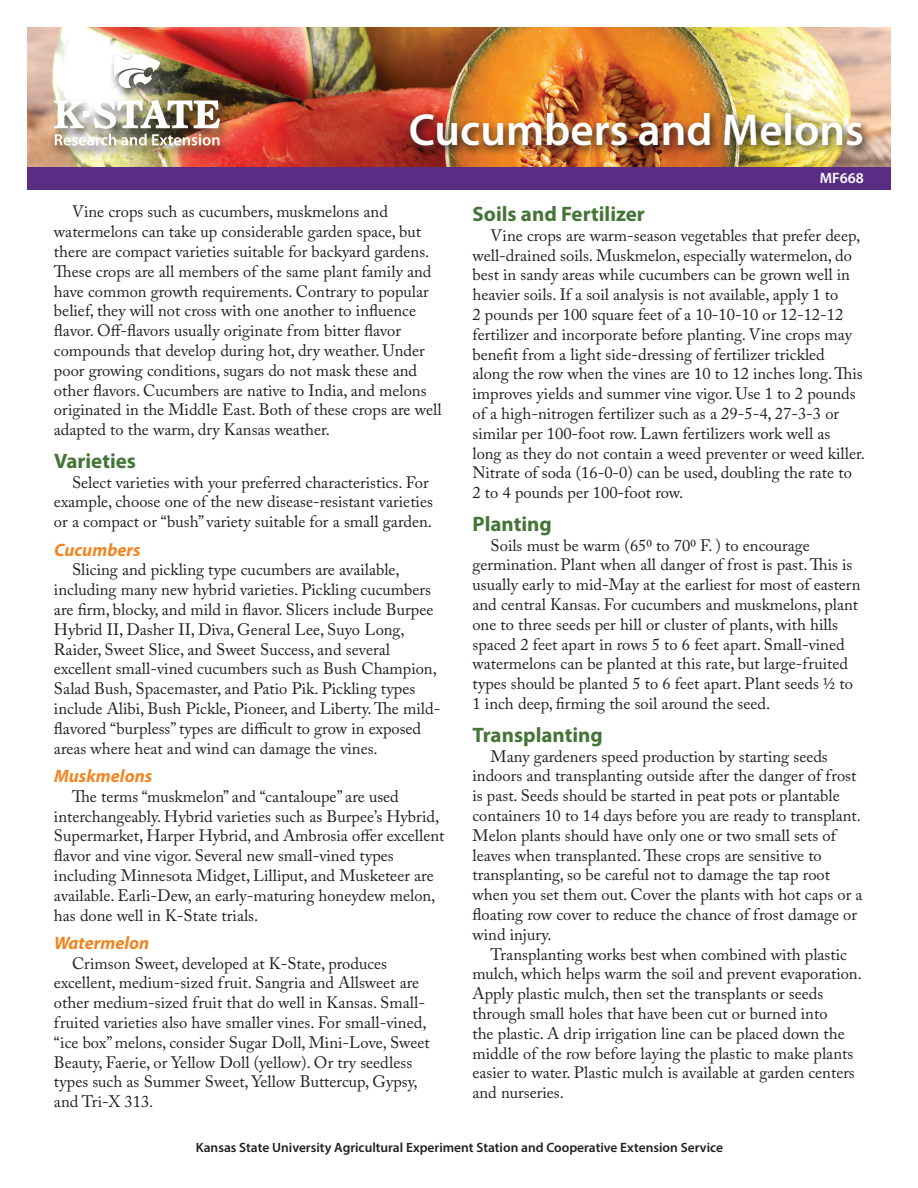
<style>
.page{position:relative;width:918px;height:1188px;background:#fff}
.page>*{position:absolute;margin:0;border:0;box-sizing:border-box;transform-origin:0 0}
.t1{font:600 45px "Myriad Pro";color:#fff}
.t2{font:700 21px "Myriad Pro";color:#457437}
.t3{font:italic 700 18px "Myriad Pro";color:#f08623}
.t4{font:16.5px/19.8px "Adobe Caslon Pro";color:#231f20}
.t5{font:600 15px "Myriad Pro";color:#fff}
.t6{font:600 13.5px "Myriad Pro";color:#231f20}
</style>
<div class="page">
<img style="left:27px;top:27px;width:864px;height:140px">
<div style="left:405px;top:108px;width:467px;height:49px;background:#231f20;opacity:.9"></div>
<div style="left:27px;top:167px;width:864px;height:23px;background:#592d83"></div>
<div style="left:50px;top:52px;width:181px;height:108px;background:#231f20;opacity:.75"></div>
<img style="left:54px;top:100px;width:166px;height:45px">
<svg style="left:114px;top:54px;width:46px;height:34px"></svg>
<h1 class="t1" style="left:409px;top:102px;width:457px">Cucumbers and Melons</h1>
<p class="t4" style="left:54px;top:202px;width:389px;text-indent:18px">Vine crops such as cucumbers, muskmelons and watermelons can take up considerable garden space, but there are compact varieties suitable for backyard gardens.<br>These crops are all members of the same plant family and have common growth requirements. Contrary to popular belief, they will not cross with one another to influence flavor. Off-flavors usually originate from bitter flavor compounds that develop during hot, dry weather. Under poor growing conditions, sugars do not mask these and other flavors. Cucumbers are native to India, and melons originated in the Middle East. Both of these crops are well adapted to the warm, dry Kansas weather.</p>
<p class="t2" style="left:54px;top:447px;width:84px">Varieties</p>
<p class="t4" style="left:54px;top:472px;width:380px;text-indent:18px">Select varieties with your preferred characteristics. For example, choose one of the new disease-resistant varieties or a compact or “bush” variety suitable for a small garden.</p>
<p class="t3" style="left:54px;top:538px;width:88px">Cucumbers</p>
<p class="t4" style="left:54px;top:560px;width:388px;text-indent:18px">Slicing and pickling type cucumbers are available, including many new hybrid varieties. Pickling cucumbers are firm, blocky, and mild in flavor. Slicers include Burpee Hybrid II, Dasher II, Diva, General Lee, Suyo Long, Raider, Sweet Slice, and Sweet Success, and several excellent small-vined cucumbers such as Bush Champion, Salad Bush, Spacemaster, and Patio Pik. Pickling types include Alibi, Bush Pickle, Pioneer, and Liberty. The mild&shy;flavored “burpless” types are difficult to grow in exposed areas where heat and wind can damage the vines.</p>
<p class="t3" style="left:54px;top:764px;width:100px">Muskmelons</p>
<p class="t4" style="left:54px;top:786px;width:392px;text-indent:18px">The terms “muskmelon” and “cantaloupe” are used interchangeably. Hybrid varieties such as Burpee’s Hybrid, Supermarket, Harper Hybrid, and Ambrosia offer excellent flavor and vine vigor. Several new small-vined types including Minnesota Midget, Lilliput, and Musketeer are available. Earli-Dew, an early-maturing honeydew melon, has done well in K-State trials.</p>
<p class="t3" style="left:54px;top:931px;width:97px">Watermelon</p>
<p class="t4" style="left:54px;top:953px;width:377px;text-indent:18px">Crimson Sweet, developed at K-State, produces excellent, medium-sized fruit. Sangria and Allsweet are other medium-sized fruit that do well in Kansas. Small&shy;fruited varieties also have smaller vines. For small-vined, “ice box” melons, consider Sugar Doll, Mini-Love, Sweet Beauty, Faerie, or Yellow Doll (yellow). Or try seedless types such as Summer Sweet, Yellow Buttercup, Gypsy, and Tri-X 313.</p>
<p class="t5" style="left:820px;top:168px;width:46px">MF668</p>
<p class="t2" style="left:472px;top:200px;width:174px">Soils and Fertilizer</p>
<p class="t4" style="left:472px;top:225px;width:394px;text-indent:18px">Vine crops are warm-season vegetables that prefer deep, well-drained soils. Muskmelon, especially watermelon, do best in sandy areas while cucumbers can be grown well in heavier soils. If a soil analysis is not available, apply 1 to<br>2 pounds per 100 square feet of a 10-10-10 or 12-12-12 fertilizer and incorporate before planting. Vine crops may benefit from a light side-dressing of fertilizer trickled along the row when the vines are 10 to 12 inches long. This improves yields and summer vine vigor. Use 1 to 2 pounds of a high-nitrogen fertilizer such as a 29-5-4, 27-3-3 or similar per 100-foot row. Lawn fertilizers work well as<br>long as they do not contain a weed preventer or weed killer.<br>Nitrate of soda (16-0-0) can be used, doubling the rate to<br>2 to 4 pounds per 100-foot row.</p>
<p class="t2" style="left:472px;top:510px;width:81px">Planting</p>
<p class="t4" style="left:472px;top:535px;width:389px;text-indent:18px">Soils must be warm (650 to 700 F. ) to encourage germination. Plant when all danger of frost is past. This is usually early to mid-May at the earliest for most of eastern and central Kansas. For cucumbers and muskmelons, plant one to three seeds per hill or cluster of plants, with hills spaced 2 feet apart in rows 5 to 6 feet apart. Small-vined watermelons can be planted at this rate, but large-fruited types should be planted 5 to 6 feet apart. Plant seeds 1⁄2 to 1 inch deep, firming the soil around the seed.</p>
<p class="t2" style="left:472px;top:721px;width:132px">Transplanting</p>
<p class="t4" style="left:472px;top:746px;width:392px;text-indent:18px">Many gardeners speed production by starting seeds indoors and transplanting outside after the danger of frost is past. Seeds should be started in peat pots or plantable containers 10 to 14 days before you are ready to transplant.<br>Melon plants should have only one or two small sets of leaves when transplanted. These crops are sensitive to transplanting, so be careful not to damage the tap root when you set them out. Cover the plants with hot caps or a floating row cover to reduce the chance of frost damage or wind injury.</p>
<p class="t4" style="left:472px;top:944px;width:391px;text-indent:18px">Transplanting works best when combined with plastic mulch, which helps warm the soil and prevent evaporation.<br>Apply plastic mulch, then set the transplants or seeds through small holes that have been cut or burned into<br>the plastic. A drip irrigation line can be placed down the middle of the row before laying the plastic to make plants easier to water. Plastic mulch is available at garden centers and nurseries.</p>
<p class="t6" style="left:196px;top:1139px;width:529px">Kansas State University Agricultural Experiment Station and Cooperative Extension Service</p>
</div>
